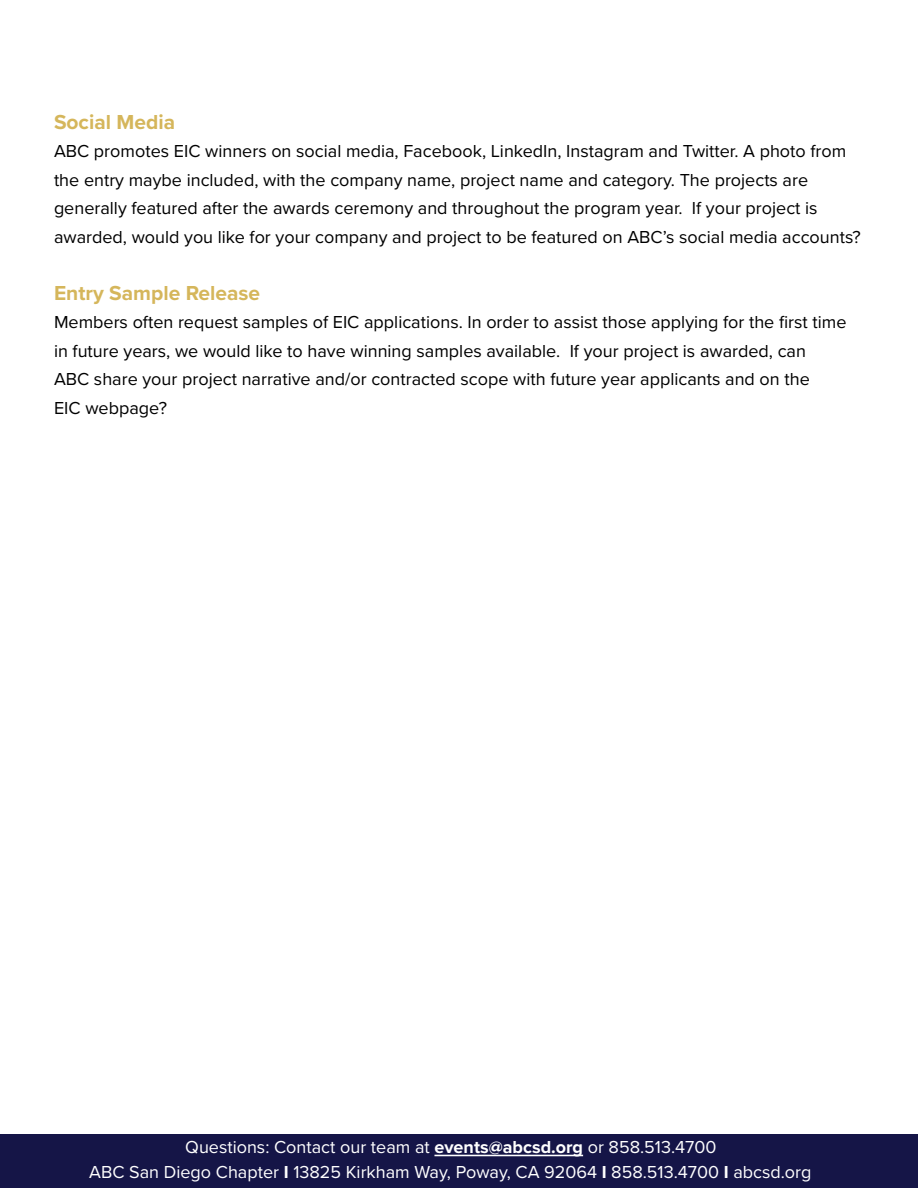
<style>
.page{position:relative;width:918px;height:1188px;background:#fff}
.page>*{position:absolute;margin:0;border:0;box-sizing:border-box;transform-origin:0 0}
.t1{font:700 21px "Proxima Nova";color:#d5b65b}
.t2{font:18px/28.5px "Proxima Nova";color:#000}
.t3{font:18px "Proxima Nova";color:#fff}
.s1{font-weight:700}
</style>
<div class="page">
<div style="left:0;top:1134px;width:918px;height:54px;background:#151547"></div>
<hr style="left:434px;top:1155px;width:149px;height:1px;background:#fff">
<p class="t1" style="left:54px;top:106px;width:123px">Social Media</p>
<p class="t2" style="left:54px;top:136px;width:794px">ABC promotes EIC winners on social media, Facebook, LinkedIn, Instagram and Twitter. A photo from the entry maybe included, with the company name, project name and category. The projects are</p>
<p class="t2" style="left:54px;top:193px;width:808px">generally featured after the awards ceremony and throughout the program year. If your project is awarded, would you like for your company and project to be featured on ABC’s social media accounts?</p>
<p class="t1" style="left:54px;top:277px;width:208px">Entry Sample Release</p>
<p class="t2" style="left:54px;top:307px;width:794px">Members often request samples of EIC applications. In order to assist those applying for the first time in future years, we would like to have winning samples available. If your project is awarded, can<br>ABC share your project narrative and/or contracted scope with future year applicants and on the<br>EIC webpage?</p>
<p class="t3" style="left:185px;top:1134px;width:533px">Questions: Contact our team at <span class="s1">events@abcsd.org</span> or 858.513.4700</p>
<p class="t3" style="left:89px;top:1158px;width:724px">ABC San Diego Chapter <span class="s1">I</span> 13825 Kirkham Way, Poway, CA 92064 <span class="s1">I</span> 858.513.4700 <span class="s1">I</span> abcsd.org</p>
</div>
